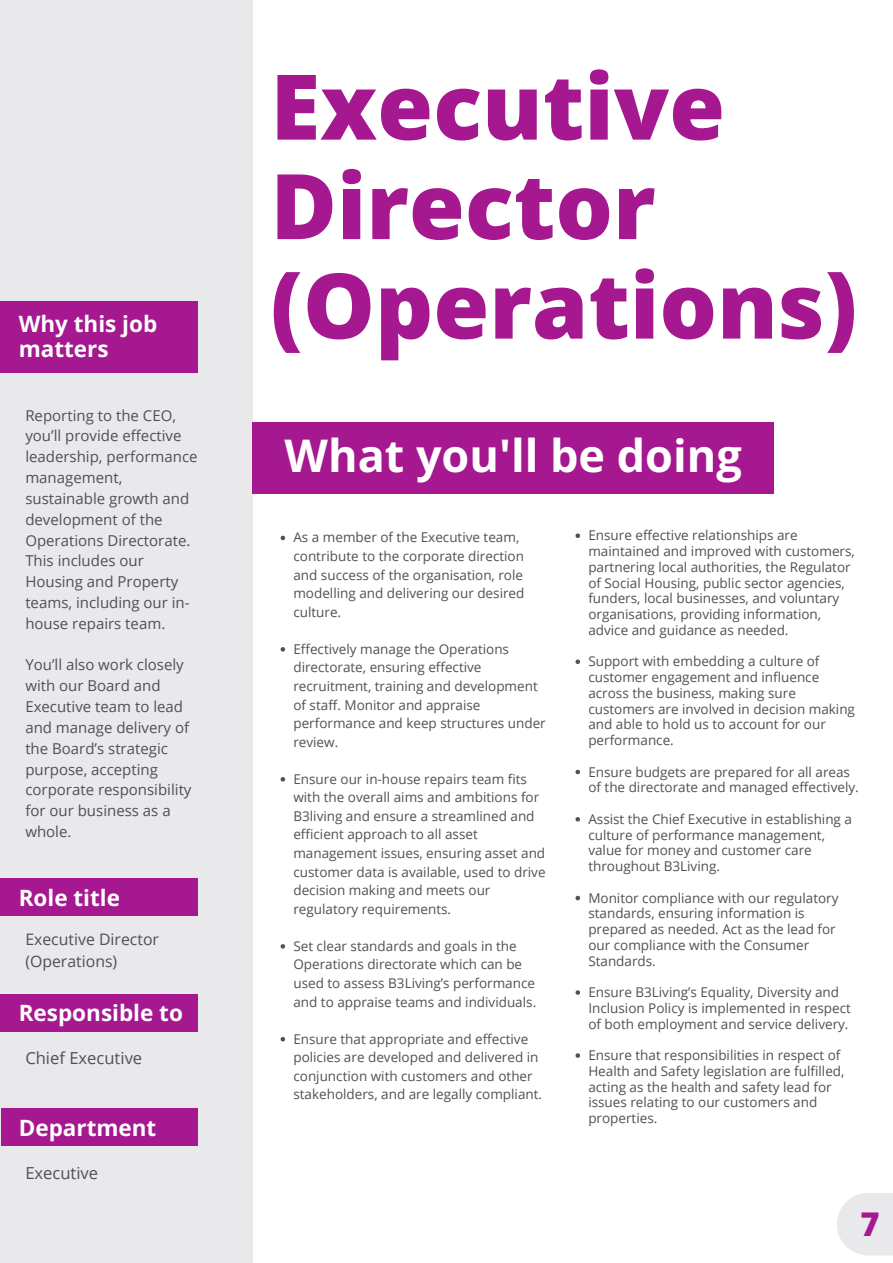
<style>
.page{position:relative;width:893px;height:1263px;background:#fff}
.page>*{position:absolute;margin:0;border:0;box-sizing:border-box;transform-origin:0 0}
.t1{font:800 90.53px/99.4px "Open Sans";color:#a51890}
.t2{font:700 45px "Open Sans";color:#fff}
.t3{font:800 32.7px "Open Sans";color:#a51890}
.t4{font:700 22.5px/24.8px "Open Sans";color:#fff}
.t5{font:16.58px "Open Sans";color:#4c5255}
.t6{font:15.83px/21.9px "Open Sans";color:#4c5255}
.t7{font:15px/20.9px "Open Sans";color:#4c5255}
.t8{font:13.5px/15.8px "Open Sans";color:#4c5255}
</style>
<div class="page">
<div style="left:0;top:0;width:252px;height:1263px;background:#e9e8ea"></div>
<div style="left:252px;top:422px;width:522px;height:71px;background:#a51890"></div>
<div style="left:0;top:301px;width:198px;height:72px;background:#a51890"></div>
<div style="left:0;top:878px;width:198px;height:38px;background:#a51890"></div>
<div style="left:0;top:993px;width:198px;height:38px;background:#a51890"></div>
<div style="left:2px;top:1108px;width:196px;height:38px;background:#a51890"></div>
<svg style="left:280px;top:536px;width:5px;height:4px"></svg>
<svg style="left:280px;top:647px;width:5px;height:4px"></svg>
<svg style="left:280px;top:777px;width:5px;height:4px"></svg>
<svg style="left:280px;top:944px;width:5px;height:4px"></svg>
<svg style="left:280px;top:1037px;width:5px;height:4px"></svg>
<svg style="left:575px;top:533px;width:5px;height:5px"></svg>
<svg style="left:575px;top:659px;width:5px;height:5px"></svg>
<svg style="left:575px;top:770px;width:5px;height:4px"></svg>
<svg style="left:575px;top:817px;width:5px;height:4px"></svg>
<svg style="left:575px;top:896px;width:5px;height:4px"></svg>
<svg style="left:575px;top:990px;width:5px;height:5px"></svg>
<svg style="left:575px;top:1053px;width:5px;height:5px"></svg>
<svg style="left:837px;top:1193px;width:56px;height:62px;background:#ebeaec"></svg>
<h3 class="t4" style="left:19px;top:311px;width:140px">Why this job matters</h3>
<p class="t7" style="left:25px;top:404px;width:174px">Reporting to the CEO, you’ll provide effective leadership, performance management, sustainable growth and development of the<br>Operations Directorate.<br>This includes our<br>Housing and Property teams, including our in&shy;house repairs team.</p>
<p class="t7" style="left:25px;top:654px;width:168px">You’ll also work closely with our Board and<br>Executive team to lead and manage delivery of the Board’s strategic purpose, accepting corporate responsibility for our business as a whole.</p>
<h3 class="t4" style="left:19px;top:885px;width:103px">Role title</h3>
<p class="t6" style="left:25px;top:928px;width:135px">Executive Director (Operations)</p>
<h3 class="t4" style="left:19px;top:1000px;width:166px">Responsible to</h3>
<p class="t5" style="left:25px;top:1046px;width:118px">Chief Executive</p>
<h3 class="t4" style="left:19px;top:1114px;width:139px">Department</h3>
<p class="t5" style="left:25px;top:1161px;width:74px">Executive</p>
<h1 class="t1" style="left:270px;top:55px;width:588px">Executive<br>Director (Operations)</h1>
<h2 class="t2" style="left:285px;top:424px;width:459px">What you'll be doing</h2>
<p class="t8" style="left:293px;top:528px;width:232px;line-height:18.6px">As a member of the Executive team, contribute to the corporate direction and success of the organisation, role modelling and delivering our desired culture.</p>
<p class="t8" style="left:293px;top:639px;width:254px;line-height:18.6px">Effectively manage the Operations directorate, ensuring effective recruitment, training and development of staff. Monitor and appraise performance and keep structures under review.</p>
<p class="t8" style="left:293px;top:769px;width:254px;line-height:18.6px">Ensure our in-house repairs team fits with the overall aims and ambitions for B3living and ensure a streamlined and efficient approach to all asset management issues, ensuring asset and customer data is available, used to drive decision making and meets our regulatory requirements.</p>
<p class="t8" style="left:293px;top:936px;width:244px;line-height:18.6px">Set clear standards and goals in the Operations directorate which can be used to assess B3Living’s performance and to appraise teams and individuals.</p>
<p class="t8" style="left:293px;top:1029px;width:250px;line-height:18.6px">Ensure that appropriate and effective policies are developed and delivered in conjunction with customers and other stakeholders, and are legally compliant.</p>
<p class="t8" style="left:588px;top:527px;width:268px">Ensure effective relationships are maintained and improved with customers, partnering local authorities, the Regulator of Social Housing, public sector agencies, funders, local businesses, and voluntary organisations, providing information, advice and guidance as needed.</p>
<p class="t8" style="left:588px;top:653px;width:268px">Support with embedding a culture of customer engagement and influence across the business, making sure customers are involved in decision making and able to hold us to account for our performance.</p>
<p class="t8" style="left:588px;top:763px;width:272px">Ensure budgets are prepared for all areas of the directorate and managed effectively.</p>
<p class="t8" style="left:588px;top:811px;width:265px">Assist the Chief Executive in establishing a culture of performance management, value for money and customer care throughout B3Living.</p>
<p class="t8" style="left:588px;top:889px;width:252px">Monitor compliance with our regulatory standards, ensuring information is prepared as needed. Act as the lead for our compliance with the Consumer<br>Standards.</p>
<p class="t8" style="left:588px;top:984px;width:264px">Ensure B3Living’s Equality, Diversity and<br>Inclusion Policy is implemented in respect of both employment and service delivery.</p>
<p class="t8" style="left:588px;top:1047px;width:258px">Ensure that responsibilities in respect of Health and Safety legislation are fulfilled, acting as the health and safety lead for issues relating to our customers and properties.</p>
<h3 class="t3" style="left:860px;top:1201px;width:21px">7</h3>
</div>
